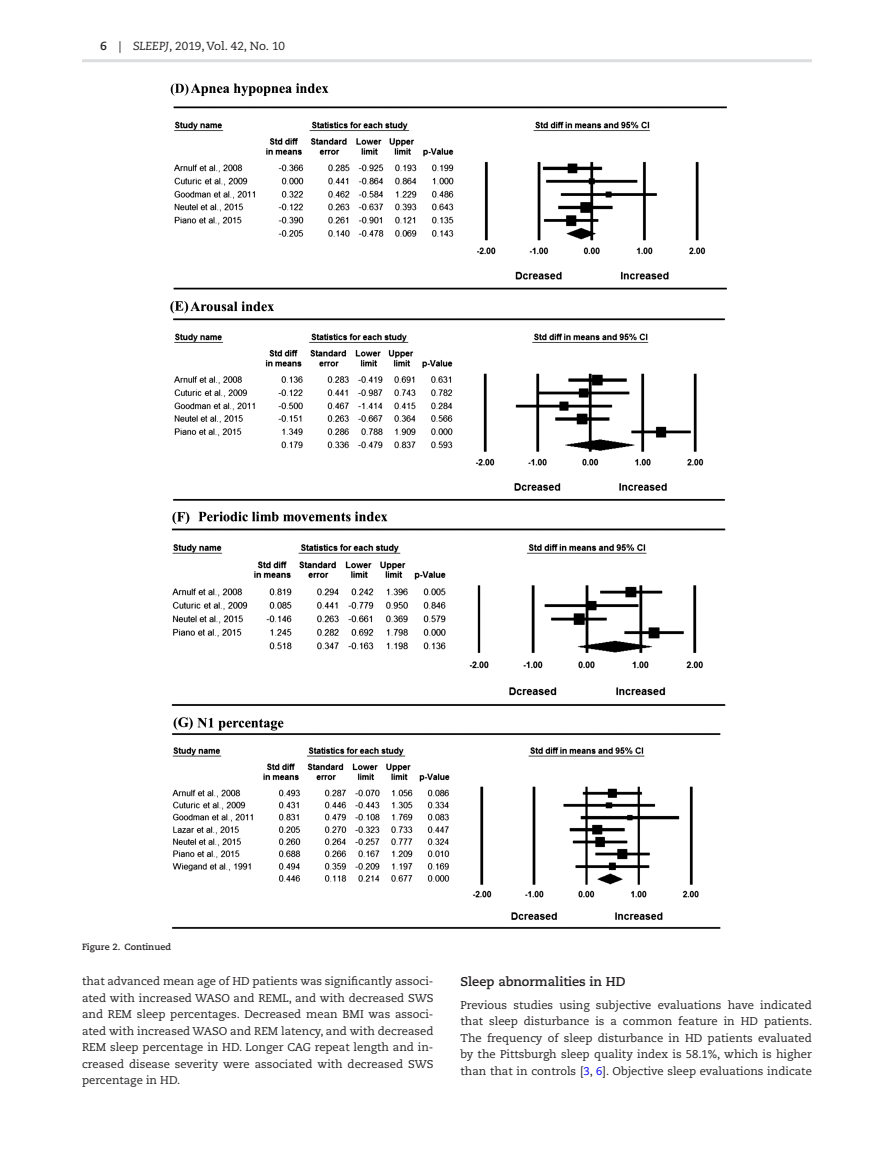
<style>
.page{position:relative;width:894px;height:1174px;background:#fff}
.page>*{position:absolute;margin:0;border:0;box-sizing:border-box;transform-origin:0 0}
.t1{font:700 12.75px "Caecilia LT Std";color:#231f20}
.t2{font:11.7px "Caecilia LT Std";color:#231f20}
.t3{font:11.25px/16.5px "Caecilia LT Std";color:#231f20;text-align:justify}
.t4{font:700 9px "Caecilia LT Std";color:#231f20}
.s1{font-weight:700}
.s2{font-style:italic}
.s3{color:#00f}
</style>
<div class="page">
<hr style="left:82px;top:59px;width:729px;height:3px;background:#dcdddf">
<img style="left:170px;top:83px;width:557px;height:846px">
<p class="t2" style="left:100px;top:39px;width:186px"><span class="s1">6</span> | <span class="s2">SLEEPJ</span>, 2019, Vol. 42, No. 10</p>
<p class="t4" style="left:82px;top:941px;width:90px">Figure 2. Continued</p>
<p class="t3" style="left:82px;top:973px;width:353px">that advanced mean age of HD patients was significantly associ&shy;ated with increased WASO and REML, and with decreased SWS and REM sleep percentages. Decreased mean BMI was associ&shy;ated with increased WASO and REM latency, and with decreased REM sleep percentage in HD. Longer CAG repeat length and in&shy;creased disease severity were associated with decreased SWS percentage in HD.</p>
<p class="t1" style="left:460px;top:974px;width:167px">Sleep abnormalities in HD</p>
<p class="t3" style="left:460px;top:997px;width:353px">Previous studies using subjective evaluations have indicated that sleep disturbance is a common feature in HD patients.<br>The frequency of sleep disturbance in HD patients evaluated by the Pittsburgh sleep quality index is 58.1%, which is higher than that in controls [<span class="s3">3</span>, <span class="s3">6</span>]. Objective sleep evaluations indicate</p>
</div>
